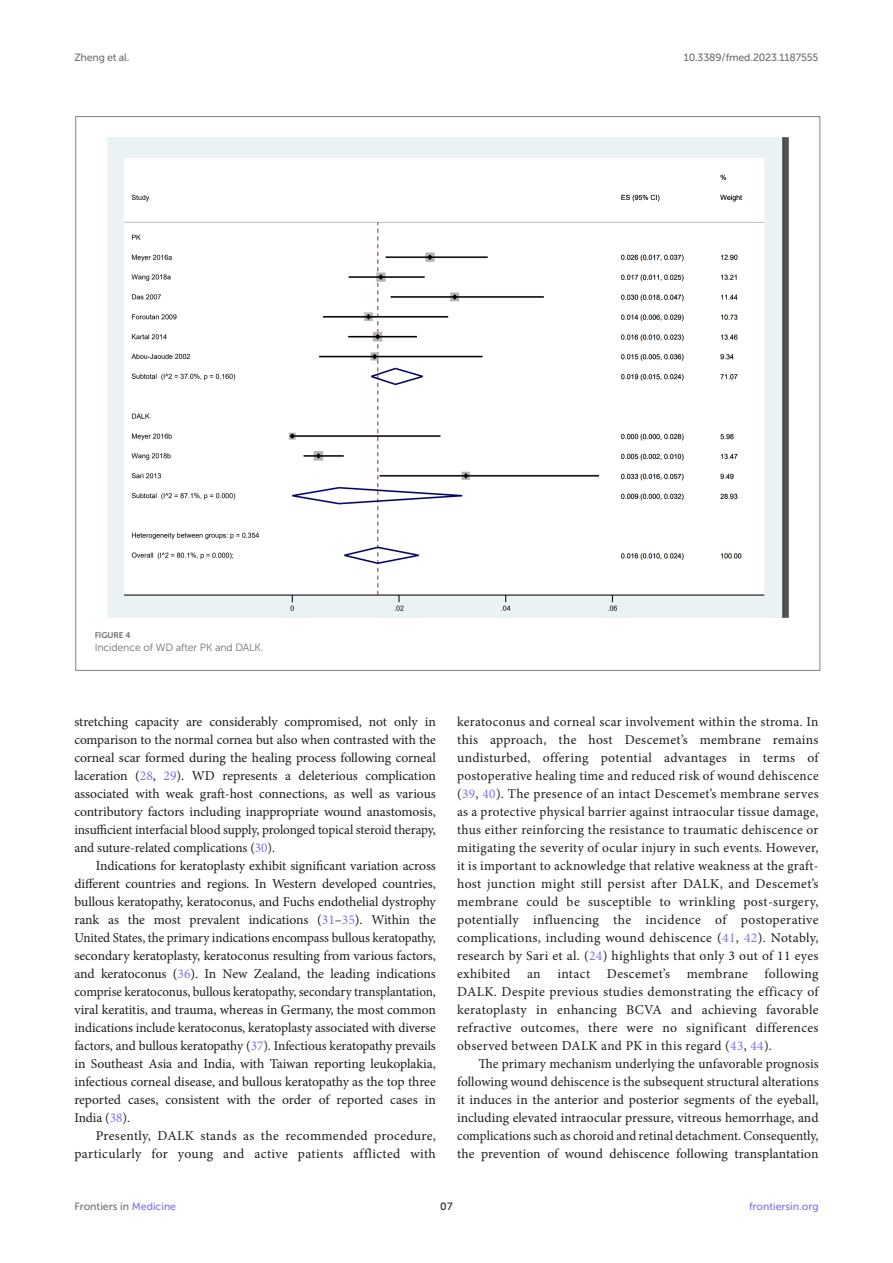
<style>
.page{position:relative;width:893px;height:1263px;background:#fff}
.page>*{position:absolute;margin:0;border:0;box-sizing:border-box;transform-origin:0 0}
.TEXT{font:13.5px/18px "Minion Pro";letter-spacing:.01em;color:#1b1c1b;text-align:justify}
.t1{font:10.5px "Museo Sans 500";letter-spacing:-.015em;color:#706f70}
.FIG_LEG{font:10.5px "Museo Sans 300";letter-spacing:-.01em;color:#706f70}
.t2{font:10.5px "Museo Sans 500";color:#856df0}
.t3{font:10.5px "Museo Sans 500";color:#1b1c1b}
.FIG_HD{font:8.25px "Museo Sans 700";letter-spacing:-.01em;color:#706f70}
.s1{color:#856df0}
</style>
<div class="page">
<img style="left:107px;top:137px;width:682px;height:481px">
<p class="t1" style="left:74px;top:51px;width:57px">Zheng et al.</p>
<p class="t1" style="left:684px;top:51px;width:136px">10.3389/fmed.2023.1187555</p>
<p class="FIG_HD" style="left:95px;top:630px;width:37px">FIGURE 4</p>
<p class="FIG_LEG" style="left:95px;top:642px;width:170px">Incidence of WD after PK and DALK.</p>
<p class="TEXT" style="left:74px;top:713px;width:363px">stretching capacity are considerably compromised, not only in comparison to the normal cornea but also when contrasted with the corneal scar formed during the healing process following corneal laceration (<span class="s1">28</span>, <span class="s1">29</span>). WD represents a deleterious complication associated with weak graft-host connections, as well as various contributory factors including inappropriate wound anastomosis, insufficient interfacial blood supply, prolonged topical steroid therapy, and suture-related complications (<span class="s1">30</span>).</p>
<p class="TEXT" style="left:74px;top:857px;width:363px;text-indent:21px">Indications for keratoplasty exhibit significant variation across different countries and regions. In Western developed countries, bullous keratopathy, keratoconus, and Fuchs endothelial dystrophy rank as the most prevalent indications (<span class="s1">31</span>–<span class="s1">35</span>). Within the United States, the primary indications encompass bullous keratopathy, secondary keratoplasty, keratoconus resulting from various factors, and keratoconus (<span class="s1">36</span>). In New Zealand, the leading indications comprise keratoconus, bullous keratopathy, secondary transplantation, viral keratitis, and trauma, whereas in Germany, the most common indications include keratoconus, keratoplasty associated with diverse factors, and bullous keratopathy (<span class="s1">37</span>). Infectious keratopathy prevails in Southeast Asia and India, with Taiwan reporting leukoplakia, infectious corneal disease, and bullous keratopathy as the top three reported cases, consistent with the order of reported cases in India (<span class="s1">38</span>).</p>
<p class="TEXT" style="left:74px;top:1127px;width:363px;text-align:right">Presently, DALK stands as the recommended procedure, particularly for young and active patients afflicted with</p>
<p class="TEXT" style="left:457px;top:713px;width:363px">keratoconus and corneal scar involvement within the stroma. In this approach, the host Descemet’s membrane remains undisturbed, offering potential advantages in terms of postoperative healing time and reduced risk of wound dehiscence (<span class="s1">39</span>, <span class="s1">40</span>). The presence of an intact Descemet’s membrane serves as a protective physical barrier against intraocular tissue damage, thus either reinforcing the resistance to traumatic dehiscence or mitigating the severity of ocular injury in such events. However, it is important to acknowledge that relative weakness at the graft&shy;host junction might still persist after DALK, and Descemet’s membrane could be susceptible to wrinkling post-surgery, potentially influencing the incidence of postoperative complications, including wound dehiscence (<span class="s1">41</span>, <span class="s1">42</span>). Notably, research by Sari et al. (<span class="s1">24</span>) highlights that only 3 out of 11 eyes exhibited an intact Descemet’s membrane following DALK. Despite previous studies demonstrating the efficacy of keratoplasty in enhancing BCVA and achieving favorable refractive outcomes, there were no significant differences observed between DALK and PK in this regard (<span class="s1">43</span>, <span class="s1">44</span>).</p>
<p class="TEXT" style="left:457px;top:1055px;width:363px;text-indent:21px">The primary mechanism underlying the unfavorable prognosis following wound dehiscence is the subsequent structural alterations it induces in the anterior and posterior segments of the eyeball, including elevated intraocular pressure, vitreous hemorrhage, and complications such as choroid and retinal detachment. Consequently, the prevention of wound dehiscence following transplantation</p>
<p class="t1" style="left:74px;top:1200px;width:103px">Frontiers in <span class="s1">Medicine</span></p>
<p class="t3" style="left:440px;top:1200px;width:14px">07</p>
<p class="t2" style="left:749px;top:1200px;width:71px">frontiersin.org</p>
</div>
